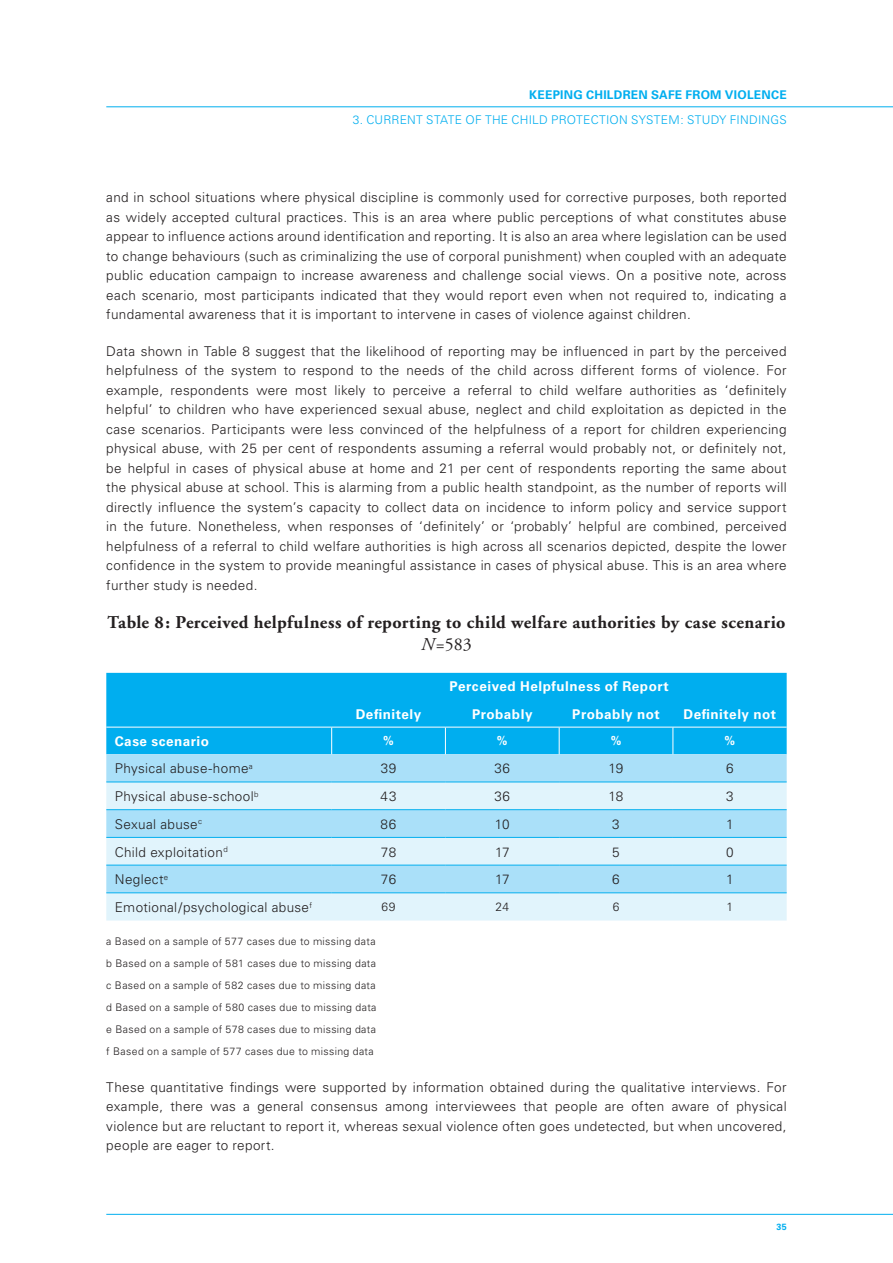
<style>
.page{position:relative;width:893px;height:1263px;background:#fff}
.page>*{position:absolute;margin:0;border:0;box-sizing:border-box;transform-origin:0 0}
.t1{font:700 18px/21.6px "Adobe Garamond";letter-spacing:.025em;color:#231f20;text-align:center}
.t2{font:300 13.5px/19.5px "Univers";letter-spacing:.025em;color:#231f20;text-align:justify}
.t3{font:700 13.5px "Univers";letter-spacing:.04em;color:#fff}
.t4{font:300 12px "Univers";letter-spacing:.02em;color:#00aeef}
.t5{font:700 12px "Univers";letter-spacing:.02em;color:#00aeef}
.t6{font:300 12px "Univers";color:#231f20}
.t7{font:700 12px "Univers";color:#fff}
.t8{font:300 10.5px/22px "Univers";letter-spacing:.035em;color:#231f20;text-align:justify}
.t9{font:700 9px "Univers";color:#00aeef}
.s1{font-weight:400;font-style:italic}
.s2{font-weight:400}
</style>
<div class="page">
<hr style="left:106px;top:106px;width:787px;height:1px;background:#00aeef">
<hr style="left:106px;top:1214px;width:787px;height:1px;background:#00aeef">
<div style="left:106px;top:673px;width:681px;height:81px;background:#00aeef"></div>
<div style="left:106px;top:754px;width:681px;height:28px;background:#aae0f9"></div>
<svg style="left:106px;top:783px;width:681px;height:137px;background:#c9ebfa"></svg>
<hr style="left:106px;top:727px;width:226px;height:1px;background:#fff">
<hr style="left:332px;top:727px;width:113px;height:1px;background:#fff">
<svg style="left:331px;top:727px;width:1px;height:27px"></svg>
<hr style="left:445px;top:727px;width:114px;height:1px;background:#fff">
<svg style="left:445px;top:727px;width:1px;height:27px"></svg>
<hr style="left:559px;top:727px;width:114px;height:1px;background:#fff">
<svg style="left:559px;top:727px;width:1px;height:27px"></svg>
<hr style="left:673px;top:727px;width:114px;height:1px;background:#fff">
<svg style="left:672px;top:727px;width:1px;height:27px"></svg>
<hr style="left:106px;top:782px;width:226px;height:1px;background:#00aeef">
<hr style="left:332px;top:782px;width:113px;height:1px;background:#00aeef">
<hr style="left:445px;top:782px;width:114px;height:1px;background:#00aeef">
<hr style="left:559px;top:782px;width:114px;height:1px;background:#00aeef">
<hr style="left:673px;top:782px;width:114px;height:1px;background:#00aeef">
<hr style="left:106px;top:809px;width:226px;height:1px;background:#00aeef">
<hr style="left:332px;top:809px;width:113px;height:1px;background:#00aeef">
<hr style="left:445px;top:809px;width:114px;height:1px;background:#00aeef">
<hr style="left:559px;top:809px;width:114px;height:1px;background:#00aeef">
<hr style="left:673px;top:809px;width:114px;height:1px;background:#00aeef">
<hr style="left:106px;top:837px;width:226px;height:1px;background:#00aeef">
<hr style="left:332px;top:837px;width:113px;height:1px;background:#00aeef">
<hr style="left:445px;top:837px;width:114px;height:1px;background:#00aeef">
<hr style="left:559px;top:837px;width:114px;height:1px;background:#00aeef">
<hr style="left:673px;top:837px;width:114px;height:1px;background:#00aeef">
<hr style="left:106px;top:865px;width:226px;height:1px;background:#00aeef">
<hr style="left:332px;top:865px;width:113px;height:1px;background:#00aeef">
<hr style="left:445px;top:865px;width:114px;height:1px;background:#00aeef">
<hr style="left:559px;top:865px;width:114px;height:1px;background:#00aeef">
<hr style="left:673px;top:865px;width:114px;height:1px;background:#00aeef">
<hr style="left:106px;top:892px;width:226px;height:1px;background:#00aeef">
<hr style="left:332px;top:892px;width:113px;height:1px;background:#00aeef">
<hr style="left:445px;top:892px;width:114px;height:1px;background:#00aeef">
<hr style="left:559px;top:892px;width:114px;height:1px;background:#00aeef">
<hr style="left:673px;top:892px;width:114px;height:1px;background:#00aeef">
<p class="t5" style="left:529px;top:87px;width:259px">KEEPING CHILDREN SAFE FROM VIOLENCE</p>
<p class="t4" style="left:353px;top:112px;width:435px">3. CURRENT STATE OF THE CHILD PROTECTION SYSTEM: STUDY FINDINGS</p>
<p class="t2" style="left:106px;top:188px;width:682px">and in school situations where physical discipline is commonly used for corrective purposes, both reported as widely accepted cultural practices. This is an area where public perceptions of what constitutes abuse appear to influence actions around identification and reporting. It is also an area where legislation can be used to change behaviours (such as criminalizing the use of corporal punishment) when coupled with an adequate public education campaign to increase awareness and challenge social views. On a positive note, across each scenario, most participants indicated that they would report even when not required to, indicating a fundamental awareness that it is important to intervene in cases of violence against children.</p>
<p class="t2" style="left:106px;top:341px;width:682px">Data shown in Table 8 suggest that the likelihood of reporting may be influenced in part by the perceived helpfulness of the system to respond to the needs of the child across different forms of violence. For example, respondents were most likely to perceive a referral to child welfare authorities as ‘definitely helpful’ to children who have experienced sexual abuse, neglect and child exploitation as depicted in the case scenarios. Participants were less convinced of the helpfulness of a report for children experiencing physical abuse, with 25 per cent of respondents assuming a referral would probably not, or definitely not, be helpful in cases of physical abuse at home and 21 per cent of respondents reporting the same about the physical abuse at school. This is alarming from a public health standpoint, as the number of reports will directly influence the system’s capacity to collect data on incidence to inform policy and service support in the future. Nonetheless, when responses of ‘definitely’ or ‘probably’ helpful are combined, perceived helpfulness of a referral to child welfare authorities is high across all scenarios depicted, despite the lower confidence in the system to provide meaningful assistance in cases of physical abuse. This is an area where further study is needed.</p>
<h1 class="t1" style="left:107px;top:612px;width:679px">Table 8: Perceived helpfulness of reporting to child welfare authorities by case scenario<br><span class="s1">N</span><span class="s2">=583</span></h1>
<p class="t3" style="left:450px;top:679px;width:221px">Perceived Helpfulness of Report</p>
<p class="t3" style="left:356px;top:706px;width:67px">Definitely</p>
<p class="t3" style="left:472px;top:706px;width:62px">Probably</p>
<p class="t3" style="left:572px;top:706px;width:89px">Probably not</p>
<p class="t3" style="left:683px;top:706px;width:94px">Definitely not</p>
<p class="t3" style="left:115px;top:733px;width:96px">Case scenario</p>
<p class="t7" style="left:383px;top:734px;width:12px">%</p>
<p class="t7" style="left:497px;top:734px;width:12px">%</p>
<p class="t7" style="left:611px;top:734px;width:12px">%</p>
<p class="t7" style="left:724px;top:734px;width:12px">%</p>
<p class="t2" style="left:115px;top:759px;width:140px">Physical abuse-home<sup>a</sup></p>
<p class="t2" style="left:381px;top:759px;width:17px">39</p>
<p class="t2" style="left:494px;top:759px;width:17px">36</p>
<p class="t2" style="left:609px;top:759px;width:16px">19</p>
<p class="t2" style="left:726px;top:759px;width:9px">6</p>
<p class="t2" style="left:115px;top:787px;width:145px">Physical abuse-school<sup>b</sup></p>
<p class="t2" style="left:381px;top:787px;width:17px">43</p>
<p class="t2" style="left:494px;top:787px;width:17px">36</p>
<p class="t2" style="left:609px;top:787px;width:16px">18</p>
<p class="t2" style="left:726px;top:787px;width:9px">3</p>
<p class="t2" style="left:115px;top:814px;width:89px">Sexual abuse<sup>c</sup></p>
<p class="t2" style="left:381px;top:814px;width:17px">86</p>
<p class="t2" style="left:495px;top:814px;width:16px">10</p>
<p class="t2" style="left:612px;top:814px;width:9px">3</p>
<p class="t2" style="left:726px;top:814px;width:9px">1</p>
<p class="t2" style="left:115px;top:842px;width:114px">Child exploitation<sup>d</sup></p>
<p class="t2" style="left:381px;top:842px;width:17px">78</p>
<p class="t2" style="left:495px;top:842px;width:16px">17</p>
<p class="t2" style="left:612px;top:842px;width:9px">5</p>
<p class="t2" style="left:726px;top:842px;width:9px">0</p>
<p class="t2" style="left:115px;top:870px;width:55px">Neglect<sup>e</sup></p>
<p class="t2" style="left:381px;top:870px;width:17px">76</p>
<p class="t2" style="left:495px;top:870px;width:16px">17</p>
<p class="t2" style="left:612px;top:870px;width:9px">6</p>
<p class="t2" style="left:726px;top:870px;width:9px">1</p>
<p class="t2" style="left:115px;top:897px;width:199px">Emotional/psychological abuse<sup>f</sup></p>
<p class="t6" style="left:381px;top:900px;width:16px">69</p>
<p class="t6" style="left:495px;top:900px;width:15px">24</p>
<p class="t6" style="left:613px;top:900px;width:8px">6</p>
<p class="t6" style="left:726px;top:900px;width:8px">1</p>
<p class="t8" style="left:106px;top:930px;width:272px">a Based on a sample of 577 cases due to missing data b Based on a sample of 581 cases due to missing data c Based on a sample of 582 cases due to missing data d Based on a sample of 580 cases due to missing data e Based on a sample of 578 cases due to missing data f Based on a sample of 577 cases due to missing data</p>
<p class="t2" style="left:106px;top:1077px;width:682px">These quantitative findings were supported by information obtained during the qualitative interviews. For example, there was a general consensus among interviewees that people are often aware of physical violence but are reluctant to report it, whereas sexual violence often goes undetected, but when uncovered, people are eager to report.</p>
<p class="t9" style="left:776px;top:1221px;width:12px">35</p>
</div>
